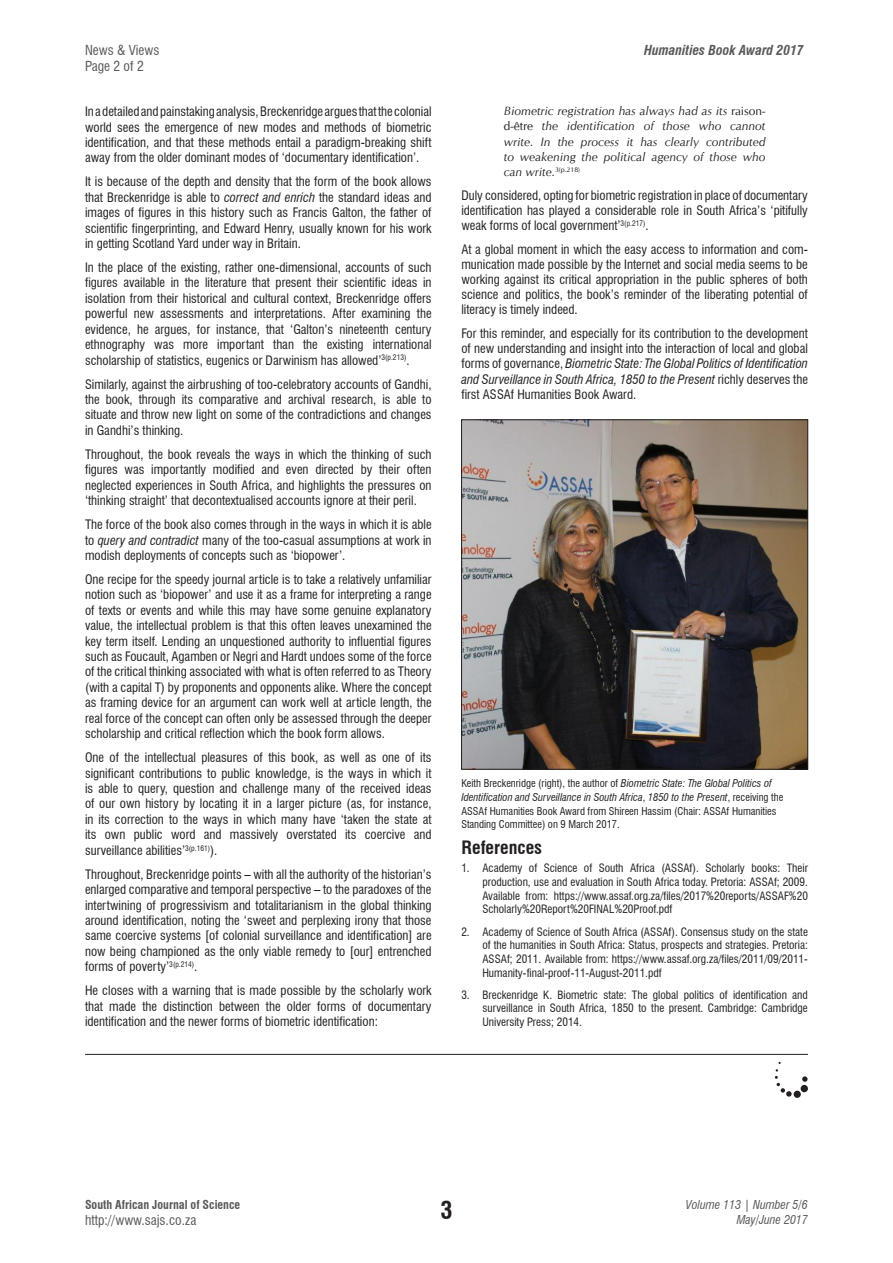
<style>
.page{position:relative;width:893px;height:1263px;background:#fff}
.page>*{position:absolute;margin:0;border:0;box-sizing:border-box;transform-origin:0 0}
.t1{font:700 condensed 24px "Swiss 721 BT";color:#231f20}
.Heading_1{font:700 condensed 18px "Swiss 721 BT";color:#231f20}
.HEADER_top{font:condensed 13.5px "Swiss 721 BT";color:#57585a}
.HEADER_top-2{font:italic 700 condensed 13.5px "Swiss 721 BT";color:#57585a}
.BODY{font:condensed 12.75px/15.5px "Swiss 721 BT";color:#231f20;text-align:justify}
.QUOTE{font:italic 12px/15.1px "CG Omega";color:#231f20;text-align:justify}
.t2{font:italic condensed 12px/14.4px "Swiss 721 BT";color:#57585a;text-align:right}
.t3{font:700 condensed 12px "Swiss 721 BT";color:#57585a}
.t4{font:condensed 11.25px/13.6px "Swiss 721 BT";color:#231f20;text-align:justify}
.FIG_source{font:condensed 10.5px/13.6px "Swiss 721 BT";color:#231f20}
.s1{font-style:italic}
.s2{font-style:normal}
</style>
<div class="page">
<img style="left:463px;top:422px;width:343px;height:345px">
<div style="left:461px;top:420px;width:347px;height:349px;border:1px solid #231f20"></div>
<hr style="left:85px;top:1054px;width:723px;height:1px;background:#231f20">
<svg style="left:775px;top:1062px;width:33px;height:36px"></svg>
<p class="HEADER_top" style="left:85px;top:42px;width:76px">News &amp; Views</p>
<p class="HEADER_top-2" style="left:644px;top:42px;width:161px">Humanities Book Award 2017</p>
<p class="HEADER_top" style="left:85px;top:58px;width:60px">Page 2 of 2</p>
<p class="BODY" style="left:85px;top:104px;width:348px">In a detailed and painstaking analysis, Breckenridge argues that the colonial world sees the emergence of new modes and methods of biometric identification, and that these methods entail a paradigm-breaking shift away from the older dominant modes of ‘documentary identification’.</p>
<p class="BODY" style="left:85px;top:174px;width:348px">It is because of the depth and density that the form of the book allows that Breckenridge is able to <span class="s1">correct and enrich</span> the standard ideas and images of figures in this history such as Francis Galton, the father of scientific fingerprinting, and Edward Henry, usually known for his work in getting Scotland Yard under way in Britain.</p>
<p class="BODY" style="left:85px;top:260px;width:348px">In the place of the existing, rather one-dimensional, accounts of such figures available in the literature that present their scientific ideas in isolation from their historical and cultural context, Breckenridge offers powerful new assessments and interpretations. After examining the evidence, he argues, for instance, that ‘Galton’s nineteenth century ethnography was more important than the existing international scholarship of statistics, eugenics or Darwinism has allowed’<sup>3(p.213)</sup>.</p>
<p class="BODY" style="left:85px;top:376px;width:348px">Similarly, against the airbrushing of too-celebratory accounts of Gandhi, the book, through its comparative and archival research, is able to situate and throw new light on some of the contradictions and changes in Gandhi’s thinking.</p>
<p class="BODY" style="left:85px;top:446px;width:348px">Throughout, the book reveals the ways in which the thinking of such figures was importantly modified and even directed by their often neglected experiences in South Africa, and highlights the pressures on ‘thinking straight’ that decontextualised accounts ignore at their peril.</p>
<p class="BODY" style="left:85px;top:517px;width:348px">The force of the book also comes through in the ways in which it is able to <span class="s1">query and contradict</span> many of the too-casual assumptions at work in modish deployments of concepts such as ‘biopower’.</p>
<p class="BODY" style="left:85px;top:571px;width:348px">One recipe for the speedy journal article is to take a relatively unfamiliar notion such as ‘biopower’ and use it as a frame for interpreting a range of texts or events and while this may have some genuine explanatory value, the intellectual problem is that this often leaves unexamined the key term itself. Lending an unquestioned authority to influential figures such as Foucault, Agamben or Negri and Hardt undoes some of the force of the critical thinking associated with what is often referred to as Theory (with a capital T) by proponents and opponents alike. Where the concept as framing device for an argument can work well at article length, the real force of the concept can often only be assessed through the deeper scholarship and critical reflection which the book form allows.</p>
<p class="BODY" style="left:85px;top:750px;width:348px">One of the intellectual pleasures of this book, as well as one of its significant contributions to public knowledge, is the ways in which it is able to query, question and challenge many of the received ideas of our own history by locating it in a larger picture (as, for instance, in its correction to the ways in which many have ‘taken the state at its own public word and massively overstated its coercive and surveillance abilities’<sup>3(p.161)</sup>).</p>
<p class="BODY" style="left:85px;top:866px;width:348px">Throughout, Breckenridge points – with all the authority of the historian’s enlarged comparative and temporal perspective – to the paradoxes of the intertwining of progressivism and totalitarianism in the global thinking around identification, noting the ‘sweet and perplexing irony that those same coercive systems [of colonial surveillance and identification] are now being championed as the only viable remedy to [our] entrenched forms of poverty’<sup>3(p.214)</sup>.</p>
<p class="BODY" style="left:85px;top:983px;width:348px">He closes with a warning that is made possible by the scholarly work that made the distinction between the older forms of documentary identification and the newer forms of biometric identification:</p>
<p class="QUOTE" style="left:504px;top:104px;width:263px">Biometric registration has always had as its <span class="s2">raison&shy;d-être</span> the identification of those who cannot write. In the process it has clearly contributed to weakening the political agency of those who can write.<sup>3(p.218)</sup></p>
<p class="BODY" style="left:461px;top:187px;width:348px">Duly considered, opting for biometric registration in place of documentary identification has played a considerable role in South Africa’s ‘pitifully weak forms of local government’<sup>3(p.217)</sup>.</p>
<p class="BODY" style="left:461px;top:241px;width:348px">At a global moment in which the easy access to information and com&shy;munication made possible by the Internet and social media seems to be working against its critical appropriation in the public spheres of both science and politics, the book’s reminder of the liberating potential of literacy is timely indeed.</p>
<p class="BODY" style="left:461px;top:326px;width:348px">For this reminder, and especially for its contribution to the development of new understanding and insight into the interaction of local and global forms of governance, <span class="s1">Biometric State: The Global Politics of Identification and Surveillance in South Africa, 1850 to the Present</span> richly deserves the first ASSAf Humanities Book Award.</p>
<p class="FIG_source" style="left:461px;top:777px;width:323px">Keith Breckenridge (right), the author of <span class="s1">Biometric State: The Global Politics of Identification and Surveillance in South Africa</span>, <span class="s1">1850 to the Present</span>, receiving the ASSAf Humanities Book Award from Shireen Hassim (Chair: ASSAf Humanities Standing Committee) on 9 March 2017.</p>
<p class="Heading_1" style="left:461px;top:837px;width:82px">References</p>
<p class="t4" style="left:482px;top:861px;width:327px;text-indent:-21px">1. Academy of Science of South Africa (ASSAf). Scholarly books: Their production, use and evaluation in South Africa today. Pretoria: ASSAf; 2009.<br>Available from: https://www.assaf.org.za/files/2017%20reports/ASSAF%20<br>Scholarly%20Report%20FINAL%20Proof.pdf</p>
<p class="t4" style="left:482px;top:925px;width:327px;text-indent:-21px">2. Academy of Science of South Africa (ASSAf). Consensus study on the state of the humanities in South Africa: Status, prospects and strategies. Pretoria:<br>ASSAf; 2011. Available from: https://www.assaf.org.za/files/2011/09/2011- Humanity-final-proof-11-August-2011.pdf</p>
<p class="t4" style="left:482px;top:988px;width:327px;text-indent:-21px">3. Breckenridge K. Biometric state: The global politics of identification and surveillance in South Africa, 1850 to the present. Cambridge: Cambridge University Press; 2014.</p>
<p class="t3" style="left:85px;top:1197px;width:157px">South African Journal of Science</p>
<p class="HEADER_top" style="left:85px;top:1212px;width:113px">http://www.sajs.co.za</p>
<p class="t1" style="left:440px;top:1195px;width:13px">3</p>
<p class="t2" style="left:686px;top:1198px;width:124px">Volume 113 | Number 5/6<br>May/June 2017</p>
</div>
